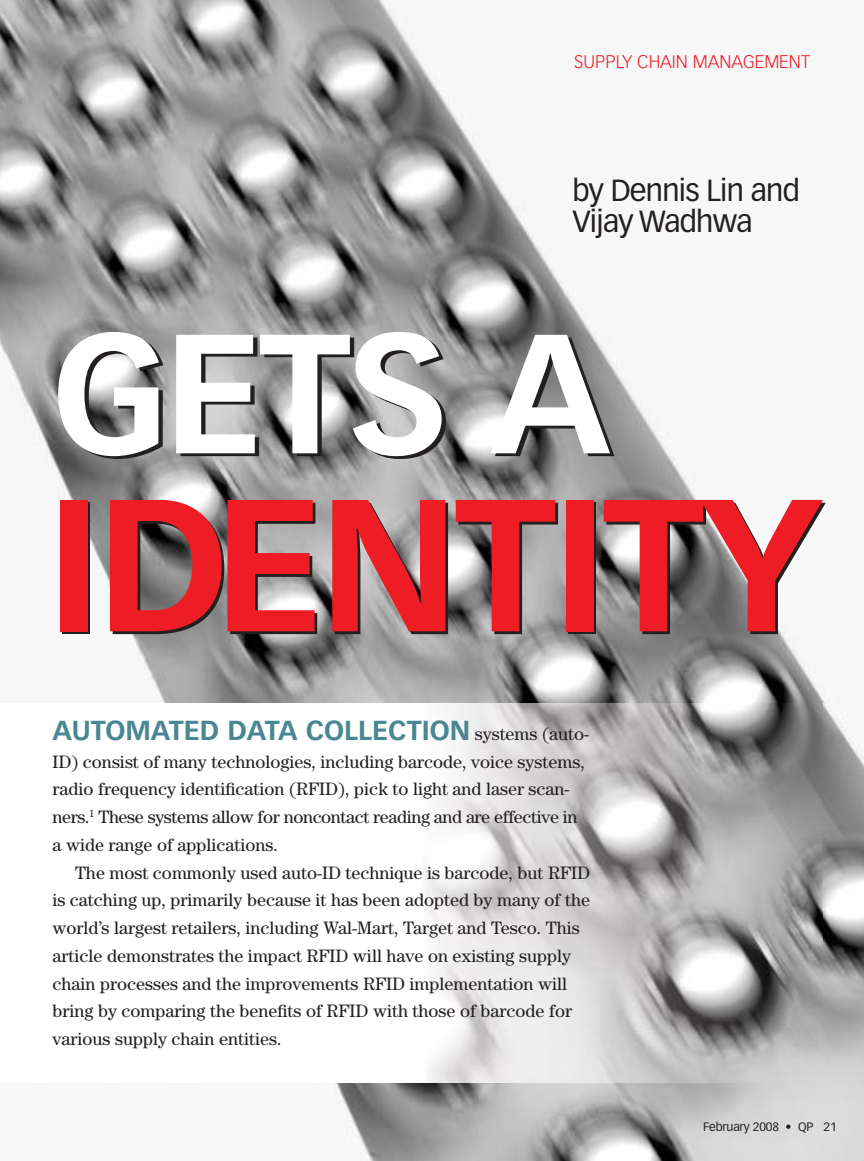
<style>
.page{position:relative;width:864px;height:1161px;background:#fff}
.page>*{position:absolute;margin:0;border:0;box-sizing:border-box;transform-origin:0 0}
.t1{font:700 184.5px "Vectora LT Std";letter-spacing:-.025em;color:#ee1c24}
.t2{font:700 166.5px "Vectora LT Std";color:#fff}
.t3{font:30px/31.5px "Vectora LT Std";letter-spacing:-.025em;color:#231f1f}
.t4{font:700 27px "Vectora LT Std";color:#498792}
.t5{font:18px/27.8px "Century Std";color:#231f1f}
.t6{font:300 18px "Vectora LT Std";color:#ee1c24}
.t7{font:12px "Vectora LT Std";letter-spacing:-.015em;color:#231f1f}
.s1{font-family:"Century Std";font-weight:400;font-size:18px;color:#231f1f}
</style>
<div class="page">
<img style="left:0;top:0;width:864px;height:1161px">
<img style="left:0;top:703px;width:864px;height:380px">
<p class="t6" style="left:574px;top:53px;width:237px">SUPPLY CHAIN MANAGEMENT</p>
<h3 class="t3" style="left:572px;top:176px;width:229px">by Dennis Lin and<br>Vijay Wadhwa</h3>
<h2 class="t2" style="left:51px;top:315px;width:561px">GETS A</h2>
<h1 class="t1" style="left:46px;top:478px;width:778px">IDENTITY</h1>
<h3 class="t4" style="left:52px;top:717px;width:538px">AUTOMATED DATA COLLECTION <span class="s1">systems (auto-</span></h3>
<p class="t5" style="left:52px;top:749px;width:534px">ID) consist of many technologies, including barcode, voice systems, radio frequency identification (RFID), pick to light and laser scan&shy;ners.<sup>1</sup> These systems allow for noncontact reading and are effective in a wide range of applications.</p>
<p class="t5" style="left:53px;top:860px;width:539px;text-indent:23px">The most commonly used auto-ID technique is barcode, but RFID is catching up, primarily because it has been adopted by many of the world’s largest retailers, including Wal-Mart, Target and Tesco. This article demonstrates the impact RFID will have on existing supply chain processes and the improvements RFID implementation will bring by comparing the benefits of RFID with those of barcode for various supply chain entities.</p>
<p class="t7" style="left:703px;top:1121px;width:135px">February 2008 • QP 21</p>
</div>
